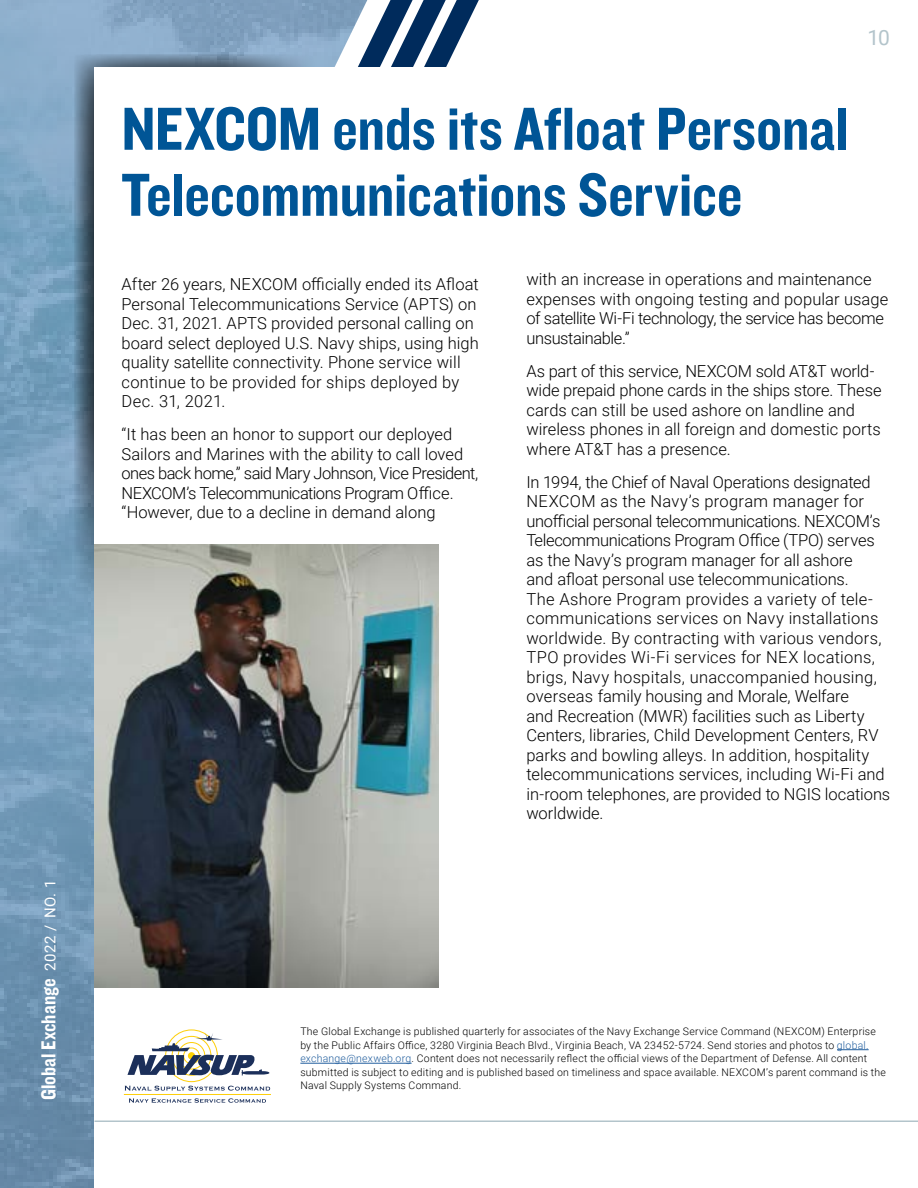
<style>
.page{position:relative;width:918px;height:1188px;background:#fff}
.page>*{position:absolute;margin:0;border:0;box-sizing:border-box;transform-origin:0 0}
.t1{font:63px/66px "Knockout 50 Welterweight";letter-spacing:-.005em;color:#005596}
.t2{font:21px "Knockout 50 Welterweight";letter-spacing:.005em;color:#fff}
.t3{font:21px "Roboto";color:#b3c4cb}
.t4{font:300 16.5px/19.5px "Roboto";color:#000}
.t5{font:300 10.5px/13.5px "Roboto";letter-spacing:.02em;color:#000}
.s1{font-family:"Roboto";font-size:15px}
.s2{color:#215e9e}
</style>
<div class="page">
<svg style="left:369px;top:0;width:110px;height:67px;fill:#002b5c"></svg>
<img style="left:0;top:0;width:369px;height:1188px">
<svg style="left:74px;top:54px;width:253px;height:594px;background:#617d92"></svg>
<div style="left:94px;top:68px;width:824px;height:1120px;background:#fff"></div>
<hr style="left:837px;top:1049px;width:32px;height:1px;background:#215e9e">
<hr style="left:300px;top:1063px;width:112px;height:1px;background:#215e9e">
<svg style="left:127px;top:1033px;width:143px;height:43px"></svg>
<svg style="left:125px;top:1086px;width:145px;height:5px"></svg>
<svg style="left:129px;top:1098px;width:137px;height:5px"></svg>
<hr style="left:124px;top:1094px;width:147px;height:1px;background:#fecf0b">
<img style="left:95px;top:545px;width:343px;height:442px">
<hr style="left:94px;top:1120px;width:824px;height:2px;background:#b3c4cb">
<p class="t2" style="left:35px;top:1100px;width:222px;rotate:-90deg">Global Exchange <span class="s1">2022 / NO. 1</span></p>
<p class="t3" style="left:868px;top:22px;width:24px">10</p>
<h1 class="t1" style="left:122px;top:94px;width:729px">NEXCOM ends its Afloat Personal<br>Telecommunications Service</h1>
<p class="t4" style="left:121px;top:274px;width:359px">After 26 years, NEXCOM officially ended its Afloat Personal Telecommunications Service (APTS) on Dec. 31, 2021. APTS provided personal calling on board select deployed U.S. Navy ships, using high quality satellite connectivity. Phone service will continue to be provided for ships deployed by Dec. 31, 2021.</p>
<p class="t4" style="left:121px;top:424px;width:358px">“It has been an honor to support our deployed Sailors and Marines with the ability to call loved ones back home,” said Mary Johnson, Vice President, NEXCOM’s Telecommunications Program Office. “However, due to a decline in demand along</p>
<p class="t4" style="left:526px;top:269px;width:363px">with an increase in operations and maintenance expenses with ongoing testing and popular usage of satellite Wi-Fi technology, the service has become unsustainable.”</p>
<p class="t4" style="left:526px;top:361px;width:357px">As part of this service, NEXCOM sold AT&amp;T world&shy;wide prepaid phone cards in the ships store. These cards can still be used ashore on landline and wireless phones in all foreign and domestic ports where AT&amp;T has a presence.</p>
<p class="t4" style="left:526px;top:472px;width:365px">In 1994, the Chief of Naval Operations designated NEXCOM as the Navy’s program manager for unofficial personal telecommunications. NEXCOM’s Telecommunications Program Office (TPO) serves as the Navy’s program manager for all ashore<br>and afloat personal use telecommunications.<br>The Ashore Program provides a variety of tele&shy;communications services on Navy installations worldwide. By contracting with various vendors, TPO provides Wi-Fi services for NEX locations, brigs, Navy hospitals, unaccompanied housing, overseas family housing and Morale, Welfare<br>and Recreation (MWR) facilities such as Liberty Centers, libraries, Child Development Centers, RV parks and bowling alleys. In addition, hospitality telecommunications services, including Wi-Fi and in-room telephones, are provided to NGIS locations worldwide.</p>
<p class="t5" style="left:300px;top:1025px;width:587px">The Global Exchange is published quarterly for associates of the Navy Exchange Service Command (NEXCOM) Enterprise by the Public Affairs Office, 3280 Virginia Beach Blvd., Virginia Beach, VA 23452-5724. Send stories and photos to <span class="s2">global. exchange@nexweb.org</span>. Content does not necessarily reflect the official views of the Department of Defense. All content submitted is subject to editing and is published based on timeliness and space available. NEXCOM’s parent command is the Naval Supply Systems Command.</p>
</div>
